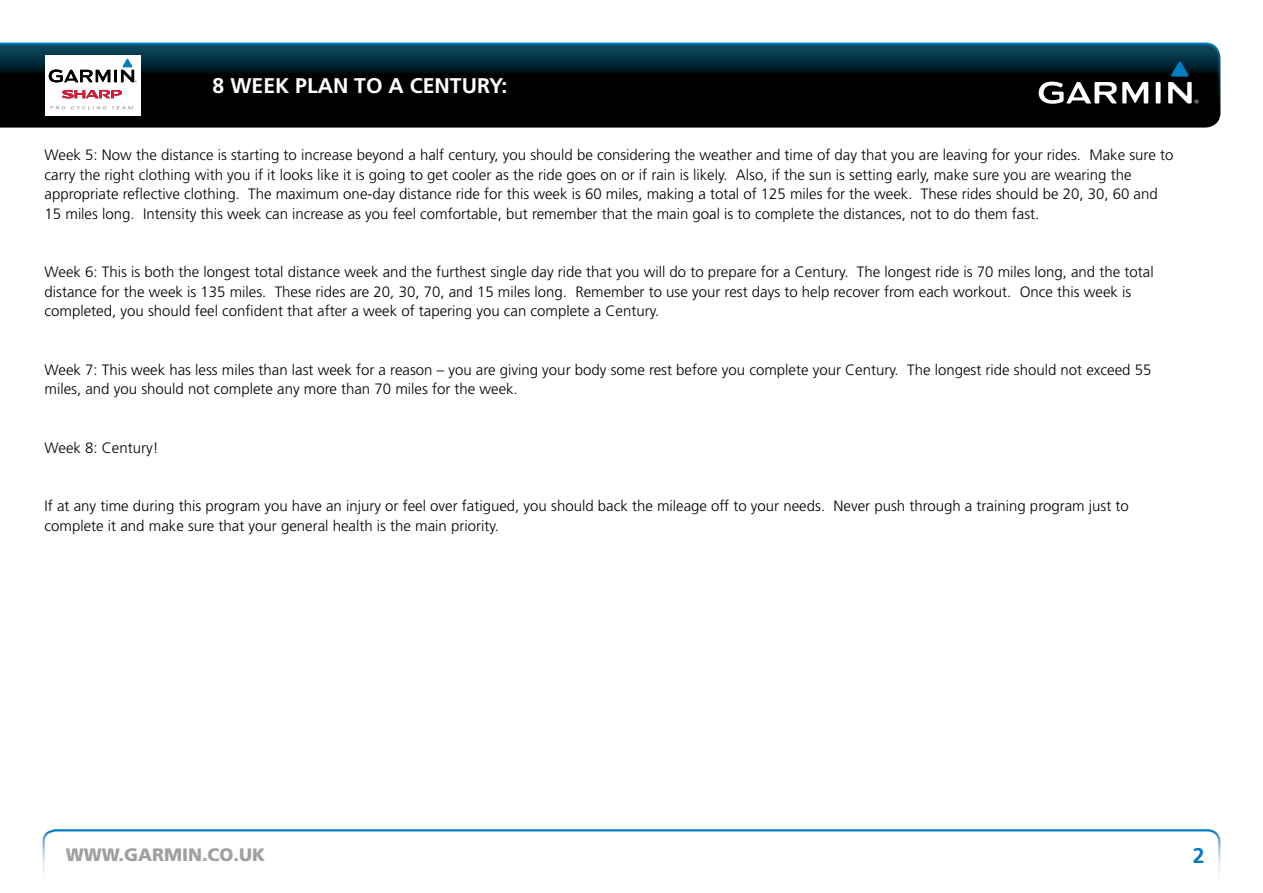
<style>
.page{position:relative;width:1263px;height:893px;background:#fff}
.page>*{position:absolute;margin:0;border:0;box-sizing:border-box;transform-origin:0 0}
.t1{font:700 21.3px "Frutiger LT Std";color:#fff}
.t2{font:700 21.3px "Frutiger LT Std";color:#007dc3}
.t3{font:900 18px "Frutiger LT Std";color:#9d9fa2}
.t4{font:300 15px/19.5px "Frutiger LT Std";color:#000}
</style>
<div class="page">
<svg style="left:0;top:43px;width:1220px;height:85px;background:#07181f"></svg>
<svg style="left:42px;top:829px;width:1179px;height:45px"></svg>
<div style="left:45px;top:55px;width:95px;height:61px;background:#fff"></div>
<svg style="left:62px;top:90px;width:60px;height:9px"></svg>
<svg style="left:49px;top:59px;width:88px;height:23px"></svg>
<svg style="left:50px;top:106px;width:83px;height:3px"></svg>
<h1 class="t1" style="left:213px;top:73px;width:296px">8 WEEK PLAN TO A CENTURY:</h1>
<p class="t4" style="left:45px;top:145px;width:1130px">Week 5: Now the distance is starting to increase beyond a half century, you should be considering the weather and time of day that you are leaving for your rides. Make sure to carry the right clothing with you if it looks like it is going to get cooler as the ride goes on or if rain is likely. Also, if the sun is setting early, make sure you are wearing the appropriate reflective clothing. The maximum one-day distance ride for this week is 60 miles, making a total of 125 miles for the week. These rides should be 20, 30, 60 and 15 miles long. Intensity this week can increase as you feel comfortable, but remember that the main goal is to complete the distances, not to do them fast.</p>
<p class="t4" style="left:45px;top:262px;width:1110px">Week 6: This is both the longest total distance week and the furthest single day ride that you will do to prepare for a Century. The longest ride is 70 miles long, and the total distance for the week is 135 miles. These rides are 20, 30, 70, and 15 miles long. Remember to use your rest days to help recover from each workout. Once this week is completed, you should feel confident that after a week of tapering you can complete a Century.</p>
<p class="t4" style="left:45px;top:360px;width:1108px">Week 7: This week has less miles than last week for a reason – you are giving your body some rest before you complete your Century. The longest ride should not exceed 55 miles, and you should not complete any more than 70 miles for the week.</p>
<p class="t4" style="left:45px;top:438px;width:115px">Week 8: Century!</p>
<p class="t4" style="left:45px;top:496px;width:1086px">If at any time during this program you have an injury or feel over fatigued, you should back the mileage off to your needs. Never push through a training program just to complete it and make sure that your general health is the main priority.</p>
<p class="t3" style="left:66px;top:844px;width:201px">WWW.GARMIN.CO.UK</p>
<h1 class="t2" style="left:1193px;top:843px;width:13px">2</h1>
</div>
